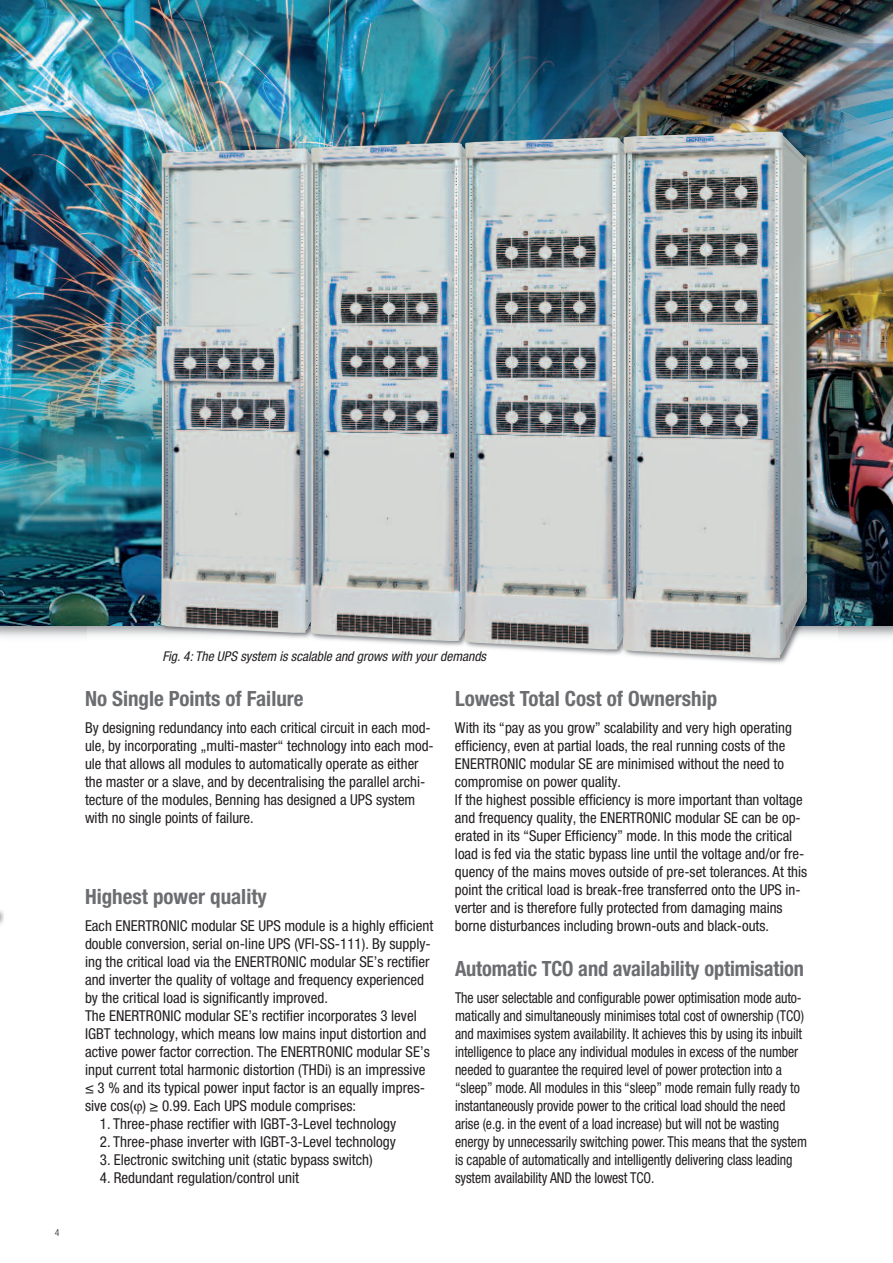
<style>
.page{position:relative;width:893px;height:1263px;background:#fff}
.page>*{position:absolute;margin:0;border:0;box-sizing:border-box;transform-origin:0 0}
.t1{font:700 condensed 21px "Helvetica Neue LT Pro";color:#6c6d70}
.t2{font:condensed 15px/18px "Helvetica Neue LT Pro";color:#231f20}
.t3{font:condensed 15px/18px "Helvetica Neue LT Pro";color:#231f20;scale:.92 1}
.t4{font:italic condensed 13.5px "Helvetica Neue LT Pro";color:#231f20}
.t5{font:300 condensed 9.75px "Helvetica Neue LT Pro";color:#231f20}
</style>
<div class="page">
<img style="left:0;top:625px;width:4px;height:12px">
<img style="left:889px;top:625px;width:4px;height:12px">
<img style="left:0;top:0;width:893px;height:625px">
<img style="left:0;top:131px;width:1px;height:43px">
<img style="left:0;top:910px;width:4px;height:14px">
<img style="left:87px;top:19px;width:750px;height:644px">
<img style="left:156px;top:132px;width:651px;height:526px">
<p class="t5" style="left:55px;top:1229px;width:6px">4</p>
<p class="t4" style="left:162px;top:651px;width:325px">Fig. 4: The UPS system is scalable and grows with your demands</p>
<h1 class="t1" style="left:85px;top:691px;width:220px">No Single Points of Failure</h1>
<p class="t2" style="left:85px;top:720px;width:350px">By designing redundancy into each critical circuit in each mod&shy;ule, by incorporating „multi-master“ technology into each mod&shy;ule that allows all modules to automatically operate as either the master or a slave, and by decentralising the parallel archi&shy;tecture of the modules, Benning has designed a UPS system with no single points of failure.</p>
<h1 class="t1" style="left:85px;top:889px;width:183px">Highest power quality</h1>
<p class="t2" style="left:85px;top:918px;width:350px">Each ENERTRONIC modular SE UPS module is a highly efficient double conversion, serial on-line UPS (VFI-SS-111). By supply&shy;ing the critical load via the ENERTRONIC modular SE’s rectifier and inverter the quality of voltage and frequency experienced by the critical load is significantly improved.<br>The ENERTRONIC modular SE’s rectifier incorporates 3 level IGBT technology, which means low mains input distortion and active power factor correction. The ENERTRONIC modular SE’s input current total harmonic distortion (THDi) is an impressive ≤ 3 % and its typical power input factor is an equally impres&shy;sive cos( ) ≥ 0.99. Each UPS module comprises:</p>
<p class="t2" style="left:100px;top:1116px;width:298px">1. Three-phase rectifier with IGBT-3-Level technology</p>
<p class="t2" style="left:100px;top:1134px;width:298px">2. Three-phase inverter with IGBT-3-Level technology</p>
<p class="t2" style="left:100px;top:1152px;width:274px">3. Electronic switching unit (static bypass switch)</p>
<p class="t2" style="left:100px;top:1170px;width:201px">4. Redundant regulation/control unit</p>
<h1 class="t1" style="left:455px;top:691px;width:264px">Lowest Total Cost of Ownership</h1>
<p class="t2" style="left:455px;top:720px;width:354px">With its “pay as you grow” scalability and very high operating efficiency, even at partial loads, the real running costs of the ENERTRONIC modular SE are minimised without the need to compromise on power quality.<br>If the highest possible efficiency is more important than voltage and frequency quality, the ENERTRONIC modular SE can be op&shy;erated in its “Super Efficiency” mode. In this mode the critical load is fed via the static bypass line until the voltage and/or fre&shy;quency of the mains moves outside of pre-set tolerances. At this point the critical load is break-free transferred onto the UPS in&shy;verter and is therefore fully protected from damaging mains borne disturbances including brown-outs and black-outs.</p>
<h1 class="t1" style="left:455px;top:961px;width:351px">Automatic TCO and availability optimisation</h1>
<p class="t3" style="left:455px;top:990px;width:384px">The user selectable and configurable power optimisation mode auto&shy;matically and simultaneously minimises total cost of ownership (TCO) and maximises system availability. It achieves this by using its inbuilt intelligence to place any individual modules in excess of the number needed to guarantee the required level of power protection into a “sleep” mode. All modules in this “sleep” mode remain fully ready to instantaneously provide power to the critical load should the need arise (e.g. in the event of a load increase) but will not be wasting energy by unnecessarily switching power. This means that the system is capable of automatically and intelligently delivering class leading system availability AND the lowest TCO.</p>
</div>
